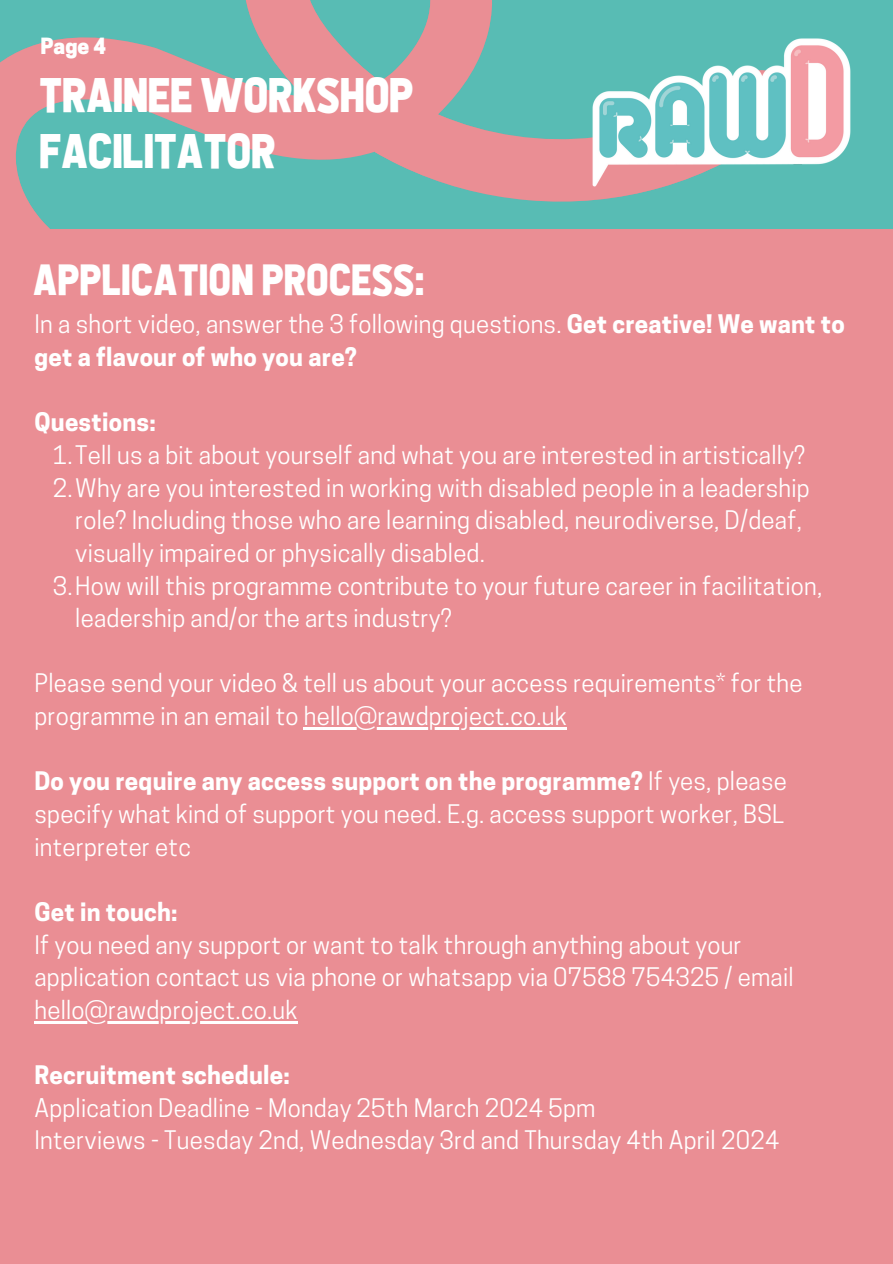
<style>
.page{position:relative;width:893px;height:1264px;background:#fff}
.page>*{position:absolute;margin:0;border:0;box-sizing:border-box;transform-origin:0 0}
.t1{font:48.3px/55.7px "Allthe Waytothe Sun";color:#fff}
.t2{font:43.5px "Allthe Waytothe Sun";letter-spacing:.01em;color:#fff}
.t3{font:24px/32.7px "Cooper Hewitt";letter-spacing:.01em;color:#fff}
.t4{font:700 24px "Cooper Hewitt";letter-spacing:.01em;color:#fff}
.t5{font:800 21px "Cooper Hewitt";color:#fff}
.s1{font-weight:700}
.s2{font-weight:400}
</style>
<div class="page">
<div style="left:0;top:0;width:892px;height:229px;background:#58bcb4"></div>
<svg style="left:0;top:0;width:655px;height:229px"></svg>
<img style="left:590px;top:37px;width:261px;height:152px">
<div style="left:0;top:229px;width:892px;height:1034px;background:#ea8e94"></div>
<hr style="left:304px;top:727px;width:263px;height:2px;background:#fff">
<hr style="left:34px;top:1021px;width:264px;height:2px;background:#fff">
<h1 class="t5" style="left:41px;top:38px;width:67px">Page 4</h1>
<p class="t1" style="left:41px;top:69px;width:375px">TRAINEE WORKSHOP<br>FACILITATOR</p>
<p class="t2" style="left:34px;top:259px;width:392px">APPLICATION PROCESS:</p>
<p class="t3" style="left:34px;top:311px;width:811px">In a short video, answer the 3 following questions. <span class="s1">Get creative! We want to get a flavour of who you are?</span></p>
<h3 class="t4" style="left:34px;top:413px;width:123px">Questions:</h3>
<h2 class="t3" style="left:53px;top:441px;width:753px">1.Tell us a bit about yourself and what you are interested in artistically?</h2>
<p class="t3" style="left:75px;top:474px;width:736px;text-indent:-22px">2.Why are you interested in working with disabled people in a leadership role? Including those who are learning disabled, neurodiverse, D/deaf, visually impaired or physically disabled.</p>
<p class="t3" style="left:75px;top:572px;width:748px;text-indent:-22px">3.How will this programme contribute to your future career in facilitation, leadership and/or the arts industry?</p>
<p class="t3" style="left:34px;top:670px;width:769px">Please send your video &amp; tell us about your access requirements* for the programme in an email to hello@rawdproject.co.uk</p>
<h2 class="t4" style="left:34px;top:772px;width:754px">Do you require any access support on the programme? <span class="s2">If yes, please</span></h2>
<h2 class="t3" style="left:34px;top:800px;width:751px">specify what kind of support you need. E.g. access support worker, BSL interpreter etc</h2>
<h2 class="t3" style="left:34px;top:898px;width:708px"><span class="s1">Get in touch:<br></span>If you need any support or want to talk through anything about your</h2>
<h2 class="t3" style="left:34px;top:963px;width:760px">application contact us via phone or whatsapp via 07588 754325 / email</h2>
<h2 class="t3" style="left:34px;top:996px;width:264px">hello@rawdproject.co.uk</h2>
<h2 class="t3" style="left:34px;top:1061px;width:746px"><span class="s1">Recruitment schedule:<br></span>Application Deadline - Monday 25th March 2024 5pm<br>Interviews - Tuesday 2nd, Wednesday 3rd and Thursday 4th April 2024</h2>
</div>
